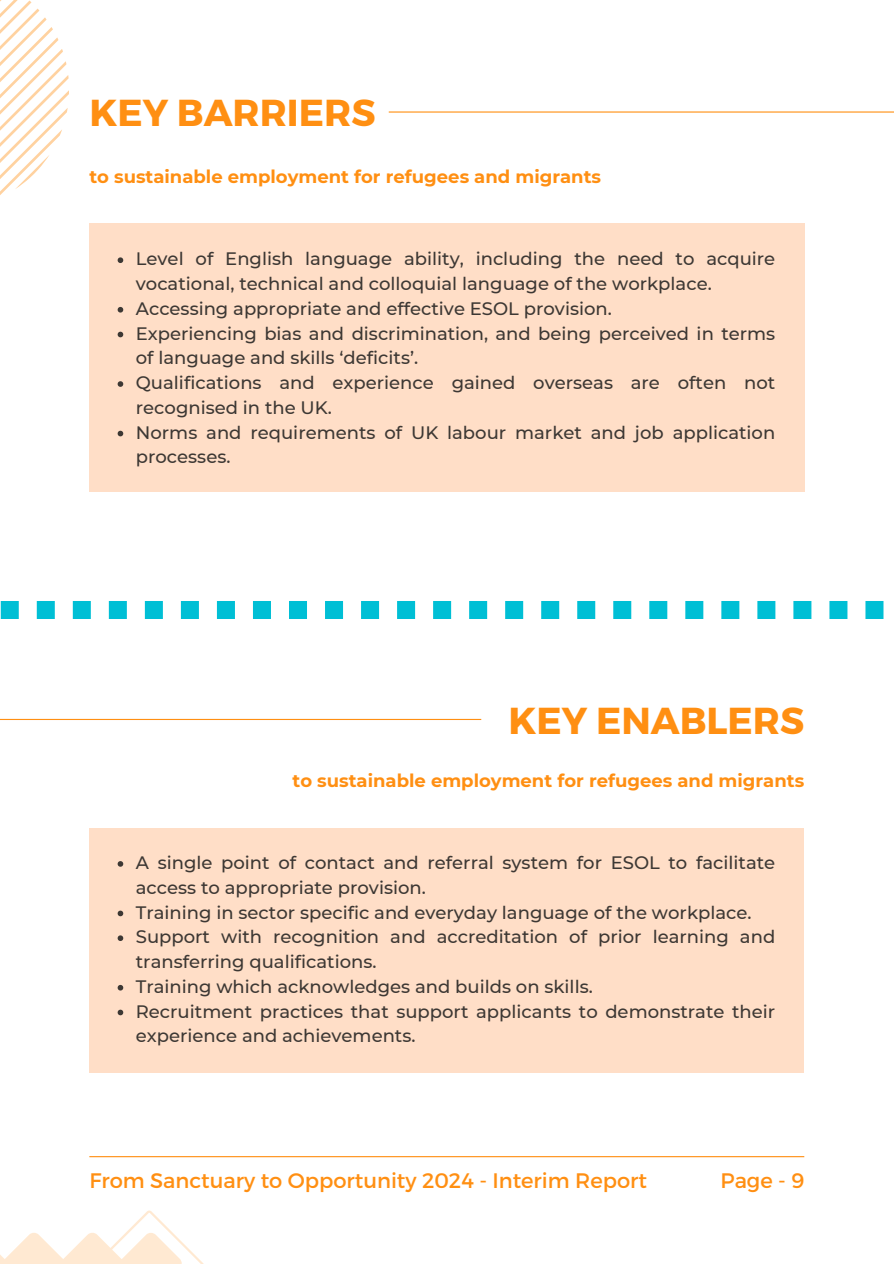
<style>
.page{position:relative;width:894px;height:1264px;background:#fff}
.page>*{position:absolute;margin:0;border:0;box-sizing:border-box;transform-origin:0 0}
.t1{font:700 37.5px "Montserrat";color:#ff8f12}
.t2{font:21px "Montserrat";color:#ff8f12}
.t3{font:500 18px/24.8px "Montserrat";color:#3d3834}
.t4{font:700 18px "Montserrat";color:#ff8f12}
</style>
<div class="page">
<hr style="left:388px;top:111px;width:505px;height:2px;background:#ff8f12">
<svg style="left:0;top:0;width:69px;height:195px"></svg>
<svg style="left:0;top:1210px;width:203px;height:53px"></svg>
<hr style="left:89px;top:1156px;width:715px;height:1px;background:#ff8f12">
<div style="left:89px;top:224px;width:715px;height:268px;background:#ffdec7"></div>
<svg style="left:118px;top:257px;width:5px;height:6px"></svg>
<svg style="left:118px;top:307px;width:5px;height:5px"></svg>
<svg style="left:118px;top:332px;width:5px;height:5px"></svg>
<svg style="left:118px;top:381px;width:5px;height:6px"></svg>
<svg style="left:118px;top:431px;width:5px;height:5px"></svg>
<hr style="left:0;top:719px;width:481px;height:1px;background:#ff8f12">
<div style="left:89px;top:827px;width:715px;height:245px;background:#ffdec7"></div>
<svg style="left:118px;top:861px;width:5px;height:5px"></svg>
<svg style="left:118px;top:910px;width:5px;height:6px"></svg>
<svg style="left:118px;top:935px;width:5px;height:6px"></svg>
<svg style="left:118px;top:984px;width:5px;height:6px"></svg>
<svg style="left:118px;top:1009px;width:5px;height:6px"></svg>
<svg style="left:0;top:601px;width:884px;height:18px"></svg>
<p class="t1" style="left:89px;top:88px;width:287px">KEY BARRIERS</p>
<p class="t4" style="left:89px;top:166px;width:513px">to sustainable employment for refugees and migrants</p>
<p class="t3" style="left:136px;top:246px;width:640px">Level of English language ability, including the need to acquire vocational, technical and colloquial language of the workplace.</p>
<p class="t3" style="left:136px;top:296px;width:477px">Accessing appropriate and effective ESOL provision.</p>
<p class="t3" style="left:136px;top:321px;width:640px">Experiencing bias and discrimination, and being perceived in terms of language and skills ‘deficits’.</p>
<h1 class="t3" style="left:136px;top:370px;width:640px">Qualifications and experience gained overseas are often not recognised in the UK.</h1>
<h3 class="t3" style="left:136px;top:420px;width:640px">Norms and requirements of UK labour market and job application processes.</h3>
<p class="t1" style="left:508px;top:696px;width:297px">KEY ENABLERS</p>
<p class="t4" style="left:292px;top:769px;width:513px">to sustainable employment for refugees and migrants</p>
<p class="t3" style="left:136px;top:850px;width:640px">A single point of contact and referral system for ESOL to facilitate access to appropriate provision.</p>
<p class="t3" style="left:136px;top:899px;width:617px">Training in sector specific and everyday language of the workplace.</p>
<p class="t3" style="left:136px;top:924px;width:640px">Support with recognition and accreditation of prior learning and transferring qualifications.</p>
<p class="t3" style="left:136px;top:973px;width:458px">Training which acknowledges and builds on skills.</p>
<h2 class="t3" style="left:136px;top:998px;width:640px">Recruitment practices that support applicants to demonstrate their experience and achievements.</h2>
<h1 class="t2" style="left:89px;top:1166px;width:559px">From Sanctuary to Opportunity 2024 - Interim Report</h1>
<h3 class="t2" style="left:720px;top:1166px;width:85px">Page - 9</h3>
</div>
